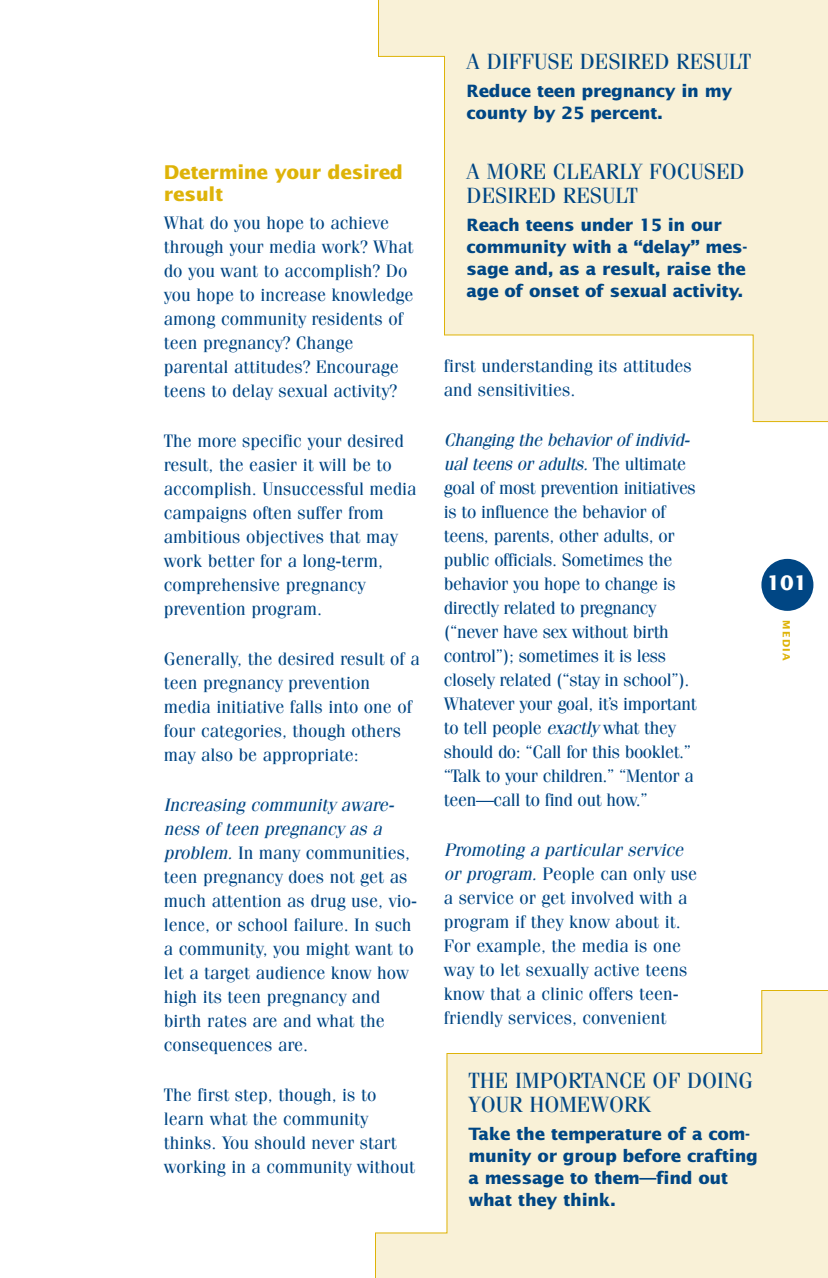
<style>
.page{position:relative;width:828px;height:1278px;background:#fff}
.page>*{position:absolute;margin:0;border:0;box-sizing:border-box;transform-origin:0 0}
.t1{font:22px/24px "Fenice";color:#004684}
.t2{font:700 20px "Lucida Sans";color:#fff}
.t3{font:700 19px/22px "Lucida Sans";letter-spacing:-.02em;color:#deb308}
.t4{font:18px/24px "Fenice";color:#004684}
.t5{font:18px/24px "Fenice";letter-spacing:-.02em;color:#004684}
.t6{font:700 17px/22px "Lucida Sans";letter-spacing:-.02em;color:#004684}
.t7{font:700 10px "Lucida Sans";letter-spacing:.135em;color:#deb308}
.s1{font-style:italic}
</style>
<div class="page">
<div style="left:761px;top:559px;width:52px;height:52px;background:#004684;border-radius:50%"></div>
<svg style="left:378px;top:0;width:450px;height:423px"></svg>
<svg style="left:375px;top:990px;width:453px;height:288px"></svg>
<p class="t3" style="left:164px;top:162px;width:241px">Determine your desired result</p>
<p class="t4" style="left:164px;top:212px;width:251px">What do you hope to achieve through your media work? What do you want to accomplish? Do you hope to increase knowledge among community residents of teen pregnancy? Change parental attitudes? Encourage teens to delay sexual activity?</p>
<p class="t4" style="left:164px;top:430px;width:254px">The more specific your desired result, the easier it will be to accomplish. Unsuccessful media campaigns often suffer from ambitious objectives that may work better for a long-term, comprehensive pregnancy prevention program.</p>
<p class="t4" style="left:164px;top:648px;width:257px">Generally, the desired result of a teen pregnancy prevention media initiative falls into one of four categories, though others may also be appropriate:</p>
<p class="t4" style="left:164px;top:794px;width:255px"><span class="s1">Increasing community aware&shy;ness of teen pregnancy as a problem.</span> In many communities, teen pregnancy does not get as much attention as drug use, vio&shy;lence, or school failure. In such a community, you might want to let a target audience know how high its teen pregnancy and birth rates are and what the consequences are.</p>
<p class="t4" style="left:164px;top:1084px;width:253px">The first step, though, is to learn what the community thinks. You should never start working in a community without</p>
<p class="t1" style="left:467px;top:51px;width:286px">A DIFFUSE DESIRED RESULT</p>
<p class="t6" style="left:467px;top:81px;width:267px">Reduce teen pregnancy in my county by 25 percent.</p>
<p class="t1" style="left:467px;top:161px;width:279px">A MORE CLEARLY FOCUSED<br>DESIRED RESULT</p>
<p class="t6" style="left:467px;top:215px;width:282px">Reach teens under 15 in our community with a “delay” mes&shy;sage and, as a result, raise the age of onset of sexual activity.</p>
<p class="t4" style="left:444px;top:355px;width:249px">first understanding its attitudes and sensitivities.</p>
<p class="t5" style="left:444px;top:429px;width:254px"><span class="s1">Changing the behavior of individ&shy;ual teens or adults.</span> The ultimate goal of most prevention initiatives is to influence the behavior of teens, parents, other adults, or public officials. Sometimes the behavior you hope to change is directly related to pregnancy (“never have sex without birth control”); sometimes it is less closely related (“stay in school”).<br>Whatever your goal, it’s important to tell people <span class="s1">exactly</span> what they should do: “Call for this booklet.” “Talk to your children.” “Mentor a teen—call to find out how.”</p>
<p class="t4" style="left:444px;top:839px;width:255px"><span class="s1">Promoting a particular service or program.</span> People can only use a service or get involved with a program if they know about it.<br>For example, the media is one way to let sexually active teens know that a clinic offers teen&shy;friendly services, convenient</p>
<p class="t2" style="left:767px;top:575px;width:42px">101</p>
<p class="t7" style="left:790px;top:620px;width:42px;rotate:90deg">MEDIA</p>
<p class="t1" style="left:468px;top:1071px;width:286px">THE IMPORTANCE OF DOING<br>YOUR HOMEWORK</p>
<p class="t6" style="left:468px;top:1124px;width:291px">Take the temperature of a com&shy;munity or group before crafting a message to them—find out what they think.</p>
</div>
